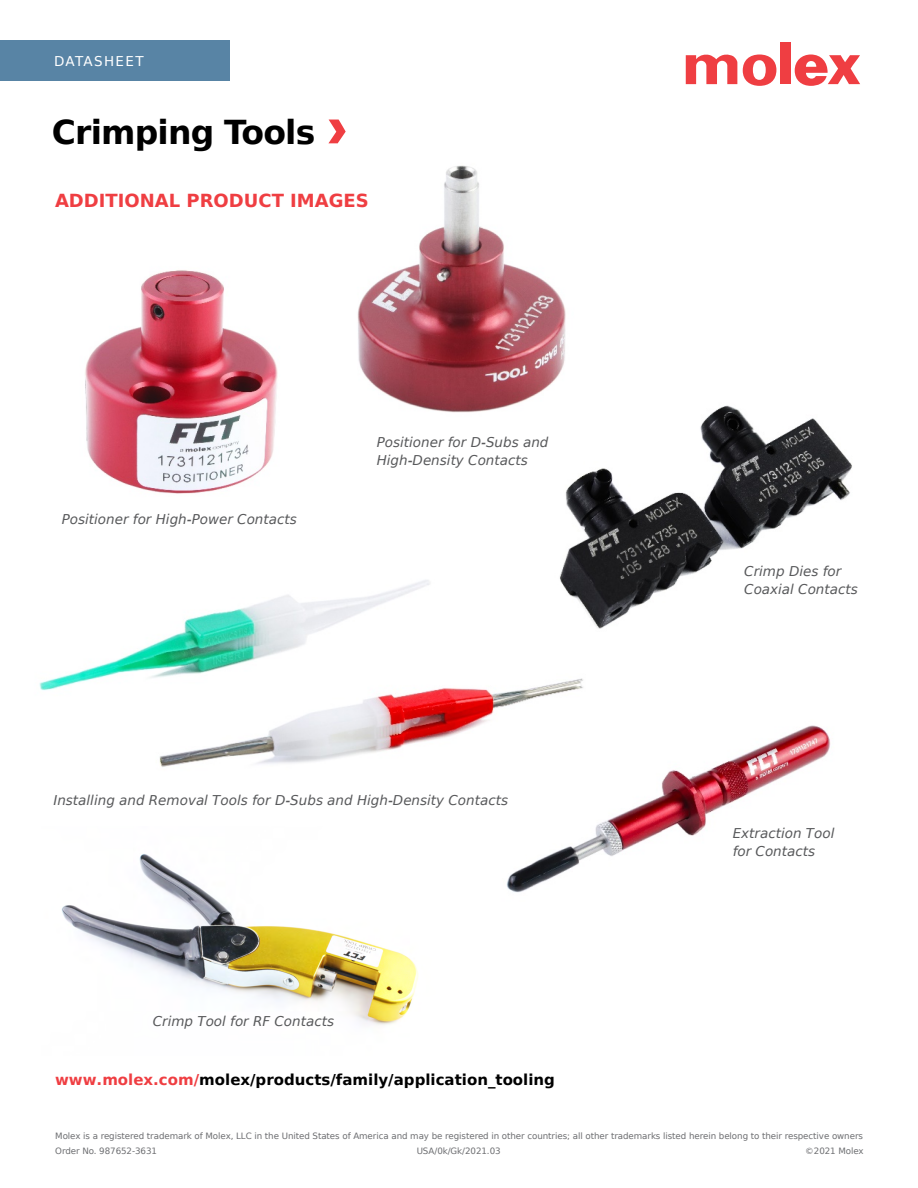
<style>
.page{position:relative;width:918px;height:1188px;background:#fff}
.page>*{position:absolute;margin:0;border:0;box-sizing:border-box;transform-origin:0 0}
.t1{font:700 33px "Bitstream Vera Sans";letter-spacing:-.025em;color:#000}
.t2{font:700 18px "Bitstream Vera Sans";color:#ef3e42}
.t3{font:700 15px "Bitstream Vera Sans";color:#000}
.t4{font:italic 13.5px/18px "Bitstream Vera Sans";color:#58595b}
.t5{font:13.5px "Bitstream Vera Sans";letter-spacing:.1em;color:#fff}
.t6{font:8.7px/15px "Bitstream Vera Sans";letter-spacing:-.01em;color:#6d6e71}
.s1{color:#ef3e42}
</style>
<div class="page">
<div style="left:0;top:40px;width:230px;height:41px;background:#5884a5"></div>
<div style="left:780px;top:43px;width:10px;height:41px;background:#ef3e42"></div>
<svg style="left:743px;top:55px;width:33px;height:31px"></svg>
<svg style="left:686px;top:54px;width:51px;height:30px"></svg>
<svg style="left:795px;top:55px;width:65px;height:31px"></svg>
<img style="left:61px;top:854px;width:357px;height:171px">
<img style="left:560px;top:405px;width:292px;height:224px">
<img style="left:357px;top:165px;width:250px;height:275px">
<img style="left:506px;top:725px;width:325px;height:168px">
<img style="left:85px;top:270px;width:193px;height:224px">
<img style="left:39px;top:580px;width:391px;height:111px">
<img style="left:145px;top:638px;width:454px;height:173px">
<svg style="left:328px;top:120px;width:18px;height:23px"></svg>
<h3 class="t5" style="left:54px;top:53px;width:91px">DATASHEET</h3>
<h1 class="t1" style="left:52px;top:113px;width:265px">Crimping Tools</h1>
<h2 class="t2" style="left:55px;top:190px;width:315px">ADDITIONAL PRODUCT IMAGES</h2>
<h3 class="t4" style="left:62px;top:510px;width:237px">Positioner for High-Power Contacts</h3>
<h3 class="t4" style="left:377px;top:433px;width:173px">Positioner for D-Subs and<br>High-Density Contacts</h3>
<h3 class="t4" style="left:53px;top:792px;width:456px">Installing and Removal Tools for D-Subs and High-Density Contacts</h3>
<h3 class="t4" style="left:153px;top:1012px;width:183px">Crimp Tool for RF Contacts</h3>
<h3 class="t3" style="left:55px;top:1071px;width:501px"><span class="s1">www.molex.com/</span>molex/products/family/application_tooling</h3>
<h3 class="t4" style="left:744px;top:562px;width:115px">Crimp Dies for<br>Coaxial Contacts</h3>
<h3 class="t4" style="left:733px;top:824px;width:103px">Extraction Tool for Contacts</h3>
<p class="t6" style="left:55px;top:1129px;width:809px">Molex is a registered trademark of Molex, LLC in the United States of America and may be registered in other countries; all other trademarks listed herein belong to their respective owners<br>Order No. 987652-3631</p>
<p class="t6" style="left:417px;top:1144px;width:86px">USA/0k/Gk/2021.03</p>
<p class="t6" style="left:805px;top:1144px;width:60px">©2021 Molex</p>
</div>
